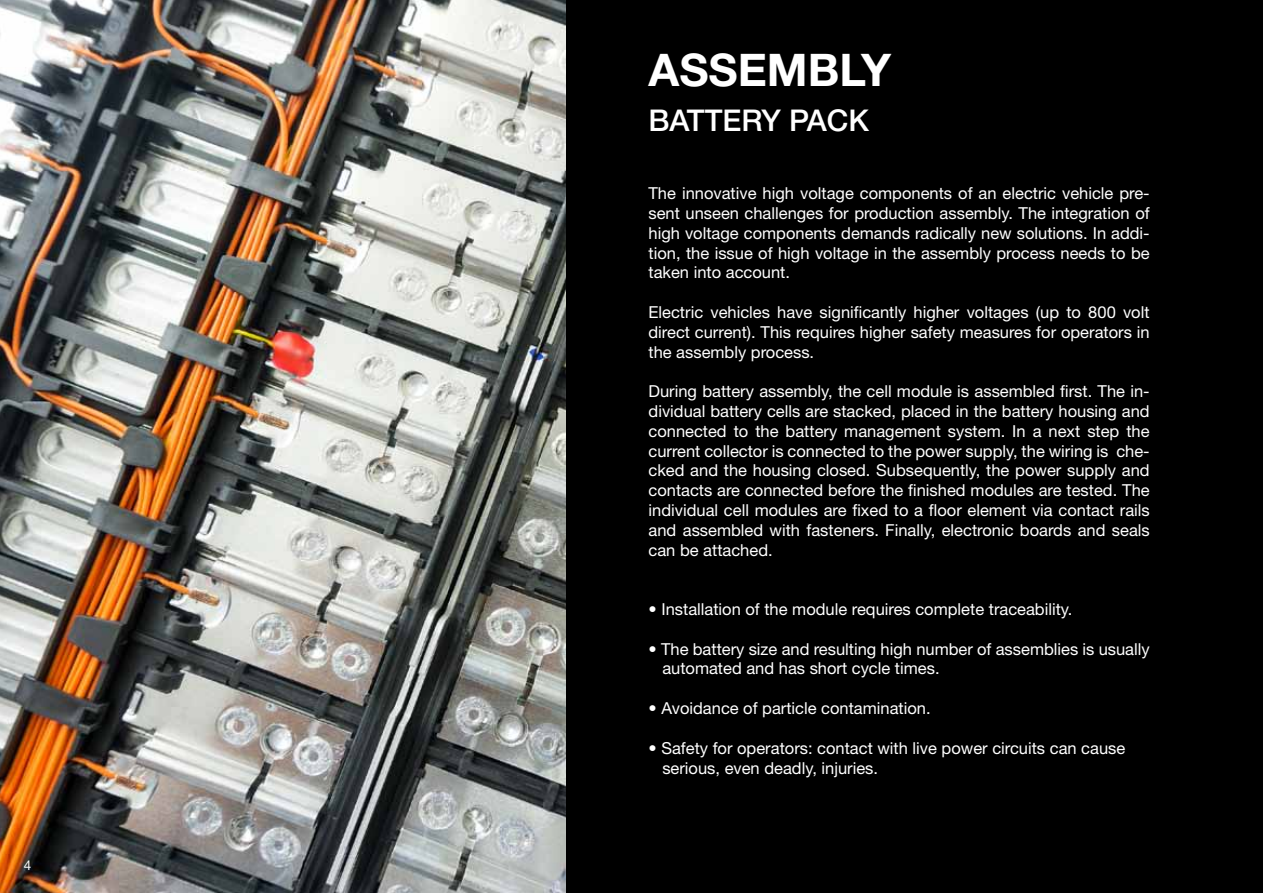
<style>
.page{position:relative;width:1263px;height:893px;background:#000}
.page>*{position:absolute;margin:0;border:0;box-sizing:border-box;transform-origin:0 0}
.t1{font:700 45px "Helvetica Neue LT Std";color:#fff}
.t2{font:500 30px "Helvetica Neue LT Std";color:#fff}
.t3{font:16.5px/19.8px "Helvetica Neue LT Std";color:#fff;text-align:justify}
.t4{font:13.5px "Helvetica Neue LT Std";color:#fff}
</style>
<div class="page">
<img style="left:0;top:0;width:566px;height:893px">
<p class="t4" style="left:24px;top:857px;width:9px">4</p>
<h1 class="t1" style="left:648px;top:42px;width:188px">ASSEMBLY</h1>
<h2 class="t2" style="left:648px;top:103px;width:222px">BATTERY PACK</h2>
<p class="t3" style="left:648px;top:183px;width:503px">The innovative high voltage components of an electric vehicle pre&shy;sent unseen challenges for production assembly. The integration of high voltage components demands radically new solutions. In addi&shy;tion, the issue of high voltage in the assembly process needs to be taken into account.</p>
<p class="t3" style="left:648px;top:302px;width:503px">Electric vehicles have significantly higher voltages (up to 800 volt direct current). This requires higher safety measures for operators in the assembly process.</p>
<p class="t3" style="left:648px;top:381px;width:503px">During battery assembly, the cell module is assembled first. The in&shy;dividual battery cells are stacked, placed in the battery housing and connected to the battery management system. In a next step the current collector is connected to the power supply, the wiring is che&shy;cked and the housing closed. Subsequently, the power supply and contacts are connected before the finished modules are tested. The individual cell modules are fixed to a floor element via contact rails and assembled with fasteners. Finally, electronic boards and seals can be attached.</p>
<p class="t3" style="left:649px;top:599px;width:425px">• Installation of the module requires complete traceability.</p>
<p class="t3" style="left:662px;top:639px;width:489px;text-indent:-14px">• The battery size and resulting high number of assemblies is usually automated and has short cycle times.</p>
<p class="t3" style="left:648px;top:698px;width:284px">• Avoidance of particle contamination.</p>
<p class="t3" style="left:662px;top:738px;width:464px;text-indent:-14px">• Safety for operators: contact with live power circuits can cause serious, even deadly, injuries.</p>
</div>
